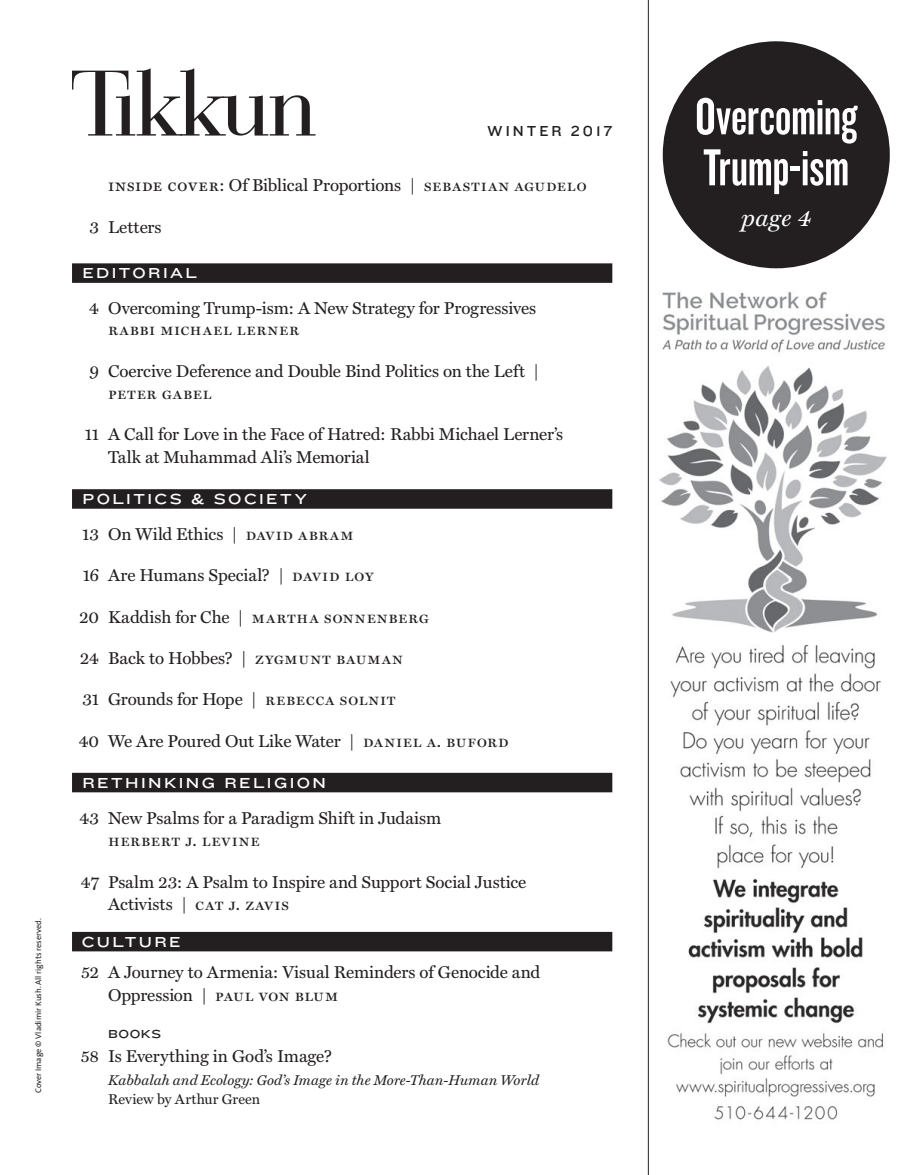
<style>
.page{position:relative;width:905px;height:1175px;background:#fff}
.page>*{position:absolute;margin:0;border:0;box-sizing:border-box;transform-origin:0 0}
.t1{font:54px/51px "Knockout HTF48 Featherweight";letter-spacing:-.005em;color:#fff}
.t2{font:italic 24px "Miller Text";color:#fff}
.t3{font:17.25px/22.5px "Miller Text";letter-spacing:-.005em;color:#231f20}
.t4{font:17.25px "Miller Display Roman SC";letter-spacing:.04em;color:#231f20}
.t5{font:15px "Knockout HTF34 Junior Sumo";letter-spacing:.155em;color:#fff}
.t6{font:15px "Knockout HTF32 Junior Cruiserwt";letter-spacing:.205em;color:#231f20}
.t7{font:italic 14.25px "Miller Text";letter-spacing:.005em;color:#231f20}
.t8{font:14.25px "Miller Text";letter-spacing:.005em;color:#231f20}
.t9{font:12px "Knockout HTF34 Junior Sumo";letter-spacing:.05em;color:#231f20}
.t10{font:8.25px "The Sans";color:#231f20}
.s1{font-family:"Miller Text Roman SC"}
.s2{font-family:"Miller Display Roman SC"}
</style>
<div class="page">
<hr style="left:648px;top:0;width:1px;height:1174px;background:#231f20">
<img style="left:659px;top:291px;width:228px;height:829px">
<svg style="left:72px;top:68px;width:243px;height:68px"></svg>
<div style="left:662px;top:41px;width:227px;height:227px;background:#231f20;border-radius:50%"></div>
<div style="left:72px;top:263px;width:540px;height:20px;background:#231f20"></div>
<div style="left:72px;top:489px;width:540px;height:19px;background:#231f20"></div>
<div style="left:72px;top:772px;width:540px;height:20px;background:#231f20"></div>
<div style="left:72px;top:932px;width:540px;height:19px;background:#231f20"></div>
<p class="t10" style="left:32px;top:1093px;width:176px;rotate:-90deg">Cover Image © Vladimir Kush. All rights reserved.</p>
<p class="t6" style="left:487px;top:123px;width:126px">WINTER 2017</p>
<p class="t3" style="left:108px;top:174px;width:480px"><span class="s1">inside cover</span>: Of Biblical Proportions | <span class="s2">sebastian agudelo</span></p>
<p class="t3" style="left:89px;top:215px;width:74px">3 Letters</p>
<p class="t5" style="left:82px;top:265px;width:116px">EDITORIAL</p>
<p class="t3" style="left:89px;top:297px;width:448px">4 Overcoming Trump-ism: A New Strategy for Progressives</p>
<p class="t4" style="left:108px;top:319px;width:193px">rabbi michael lerner</p>
<p class="t3" style="left:89px;top:359px;width:451px">9 Coercive Deference and Double Bind Politics on the Left |</p>
<p class="t4" style="left:108px;top:383px;width:105px">peter gabel</p>
<p class="t3" style="left:108px;top:423px;width:457px;text-indent:-23px">11 A Call for Love in the Face of Hatred: Rabbi Michael Lerner’s<br>Talk at Muhammad Ali’s Memorial</p>
<p class="t5" style="left:82px;top:490px;width:226px">POLITICS &amp; SOCIETY</p>
<p class="t3" style="left:82px;top:523px;width:273px">13 On Wild Ethics | <span class="s2">david abram</span></p>
<p class="t3" style="left:83px;top:564px;width:292px">16 Are Humans Special? | <span class="s2">david loy</span></p>
<p class="t3" style="left:79px;top:605px;width:351px">20 Kaddish for Che | <span class="s2">martha sonnenberg</span></p>
<p class="t3" style="left:80px;top:646px;width:325px">24 Back to Hobbes? | <span class="s2">zygmunt bauman</span></p>
<p class="t3" style="left:83px;top:688px;width:314px">31 Grounds for Hope | <span class="s2">rebecca solnit</span></p>
<p class="t3" style="left:79px;top:729px;width:431px">40 We Are Poured Out Like Water | <span class="s2">daniel a. buford</span></p>
<p class="t5" style="left:82px;top:774px;width:245px">RETHINKING RELIGION</p>
<p class="t3" style="left:80px;top:806px;width:363px">43 New Psalms for a Paradigm Shift in Judaism</p>
<p class="t4" style="left:108px;top:830px;width:153px">herbert j. levine</p>
<p class="t3" style="left:108px;top:870px;width:420px;text-indent:-27px">47 Psalm 23: A Psalm to Inspire and Support Social Justice<br>Activists | <span class="s2">cat j. zavis</span></p>
<p class="t5" style="left:82px;top:933px;width:100px">CULTURE</p>
<p class="t3" style="left:108px;top:961px;width:434px;text-indent:-27px">52 A Journey to Armenia: Visual Reminders of Genocide and<br>Oppression | <span class="s2">paul von blum</span></p>
<p class="t9" style="left:108px;top:1027px;width:55px">BOOKS</p>
<p class="t3" style="left:81px;top:1045px;width:252px">58 Is Everything in God’s Image?</p>
<p class="t7" style="left:108px;top:1071px;width:432px">Kabbalah and Ecology: God’s Image in the More-Than-Human World</p>
<p class="t8" style="left:108px;top:1090px;width:154px">Review by Arthur Green</p>
<h1 class="t1" style="left:695px;top:92px;width:164px">Overcoming<br>Trump-ism</h1>
<h2 class="t2" style="left:741px;top:204px;width:72px">page 4</h2>
</div>
